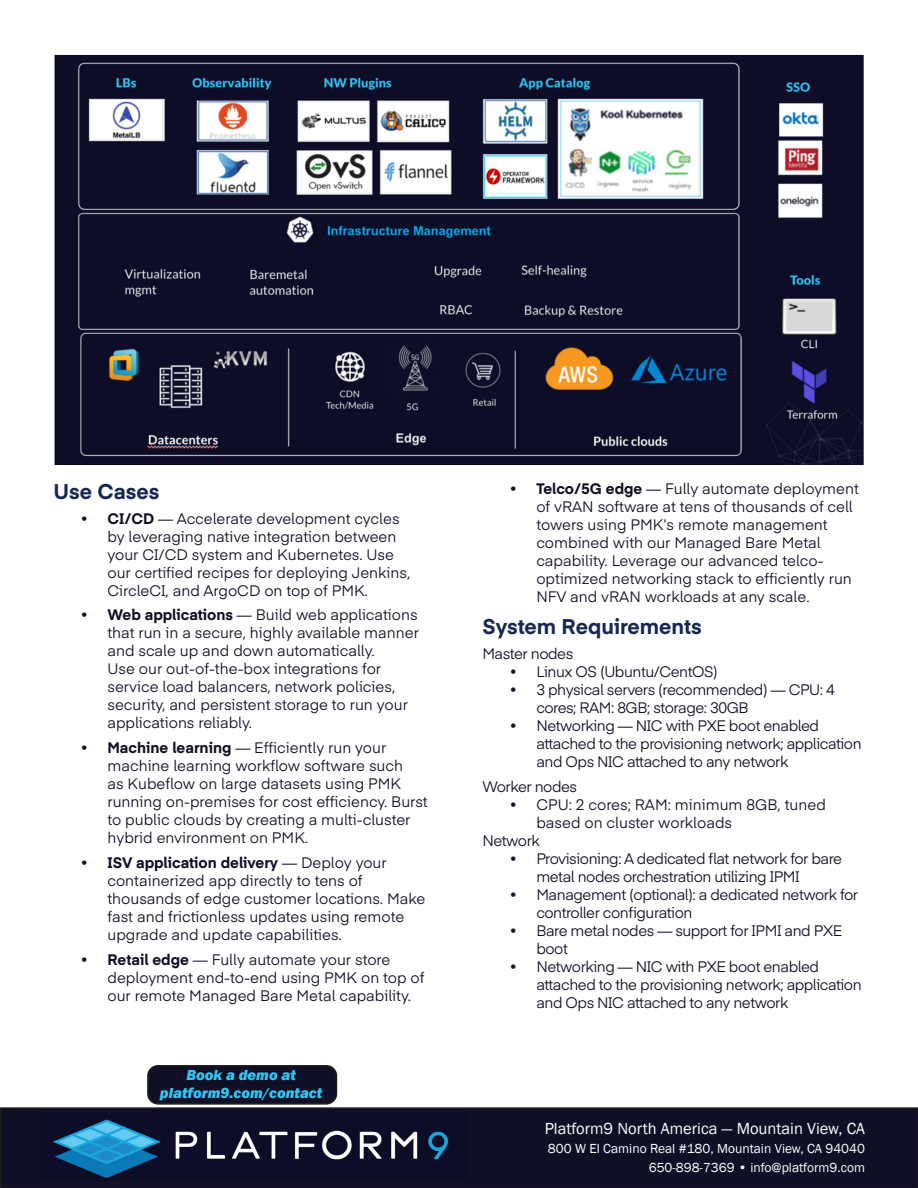
<style>
.page{position:relative;width:918px;height:1188px;background:#fff}
.page>*{position:absolute;margin:0;border:0;box-sizing:border-box;transform-origin:0 0}
.t1{font:700 21px "Eina 04";color:#172953}
.t2{font:16.5px "Franklin Gothic";color:#fff}
.t3{font:15px/18px "Eina 04";color:#0f0f25}
.t4{font:15px/18px "Eina 04";letter-spacing:-.03em;color:#0f0f25}
.t5{font:italic 800 15px/18px "Franklin Gothic";color:#33c5f3;text-align:center}
.t6{font:13.5px/18.9px "Franklin Gothic";color:#fff;text-align:right}
.s1{font-weight:700}
</style>
<div class="page">
<div style="left:0;top:1107px;width:918px;height:81px;background:#0f0f25"></div>
<img style="left:40px;top:1111px;width:426px;height:70px">
<div style="left:148px;top:1066px;width:188px;height:38px;background:#0f0f25;border-radius:10px"></div>
<div style="left:147px;top:1065px;width:190px;height:40px;border:2px solid #231f20;border-radius:10px"></div>
<img style="left:54px;top:54px;width:810px;height:411px">
<h1 class="t1" style="left:53px;top:476px;width:107px">Use Cases</h1>
<p class="t3" style="left:107px;top:508px;width:304px;text-indent:-27px"><span class="s1">• CI/CD</span> — Accelerate development cycles by leveraging native integration between your CI/CD system and Kubernetes. Use our certified recipes for deploying Jenkins, CircleCI, and ArgoCD on top of PMK.</p>
<p class="t3" style="left:107px;top:605px;width:313px;text-indent:-27px"><span class="s1">• Web applications</span> — Build web applications that run in a secure, highly available manner and scale up and down automatically.<br>Use our out-of-the-box integrations for service load balancers, network policies, security, and persistent storage to run your applications reliably.</p>
<p class="t3" style="left:107px;top:738px;width:322px;text-indent:-27px"><span class="s1">• Machine learning</span> — Efficiently run your machine learning workflow software such<br>as Kubeflow on large datasets using PMK running on-premises for cost efficiency. Burst to public clouds by creating a multi-cluster hybrid environment on PMK.</p>
<p class="t3" style="left:107px;top:853px;width:320px;text-indent:-27px"><span class="s1">• ISV application delivery</span> — Deploy your containerized app directly to tens of thousands of edge customer locations. Make fast and frictionless updates using remote upgrade and update capabilities.</p>
<p class="t3" style="left:107px;top:949px;width:319px;text-indent:-27px"><span class="s1">• Retail edge</span> — Fully automate your store deployment end-to-end using PMK on top of our remote Managed Bare Metal capability.</p>
<p class="t5" style="left:160px;top:1066px;width:164px">Book a demo at platform9.com/contact</p>
<p class="t3" style="left:536px;top:479px;width:324px;text-indent:-27px"><span class="s1">• Telco/5G edge</span> — Fully automate deployment of vRAN software at tens of thousands of cell towers using PMK’s remote management combined with our Managed Bare Metal capability. Leverage our advanced telco&shy;optimized networking stack to efficiently run NFV and vRAN workloads at any scale.</p>
<h1 class="t1" style="left:482px;top:611px;width:221px">System Requirements</h1>
<p class="t4" style="left:482px;top:644px;width:92px">Master nodes</p>
<p class="t4" style="left:509px;top:662px;width:210px">• Linux OS (Ubuntu/CentOS)</p>
<p class="t4" style="left:536px;top:680px;width:300px;text-indent:-27px">• 3 physical servers (recommended) — CPU: 4 cores; RAM: 8GB; storage: 30GB</p>
<p class="t4" style="left:536px;top:716px;width:327px;text-indent:-27px">• Networking — NIC with PXE boot enabled attached to the provisioning network; application and Ops NIC attached to any network</p>
<p class="t4" style="left:482px;top:776px;width:96px">Worker nodes</p>
<p class="t3" style="left:509px;top:794px;width:318px">• CPU: 2 cores; RAM: minimum 8GB, tuned</p>
<p class="t3" style="left:536px;top:812px;width:197px">based on cluster workloads</p>
<p class="t4" style="left:482px;top:830px;width:59px">Network</p>
<p class="t4" style="left:536px;top:848px;width:307px;text-indent:-27px">• Provisioning: A dedicated flat network for bare metal nodes orchestration utilizing IPMI</p>
<p class="t4" style="left:536px;top:884px;width:323px;text-indent:-27px">• Management (optional): a dedicated network for controller configuration</p>
<p class="t4" style="left:536px;top:920px;width:307px;text-indent:-27px">• Bare metal nodes — support for IPMI and PXE boot</p>
<p class="t4" style="left:536px;top:956px;width:327px;text-indent:-27px">• Networking — NIC with PXE boot enabled attached to the provisioning network; application and Ops NIC attached to any network</p>
<p class="t2" style="left:545px;top:1118px;width:322px">Platform9 North America — Mountain View, CA</p>
<p class="t6" style="left:548px;top:1139px;width:319px">800 W El Camino Real #180, Mountain View, CA 94040<br>650-898-7369 • info@platform9.com</p>
</div>
